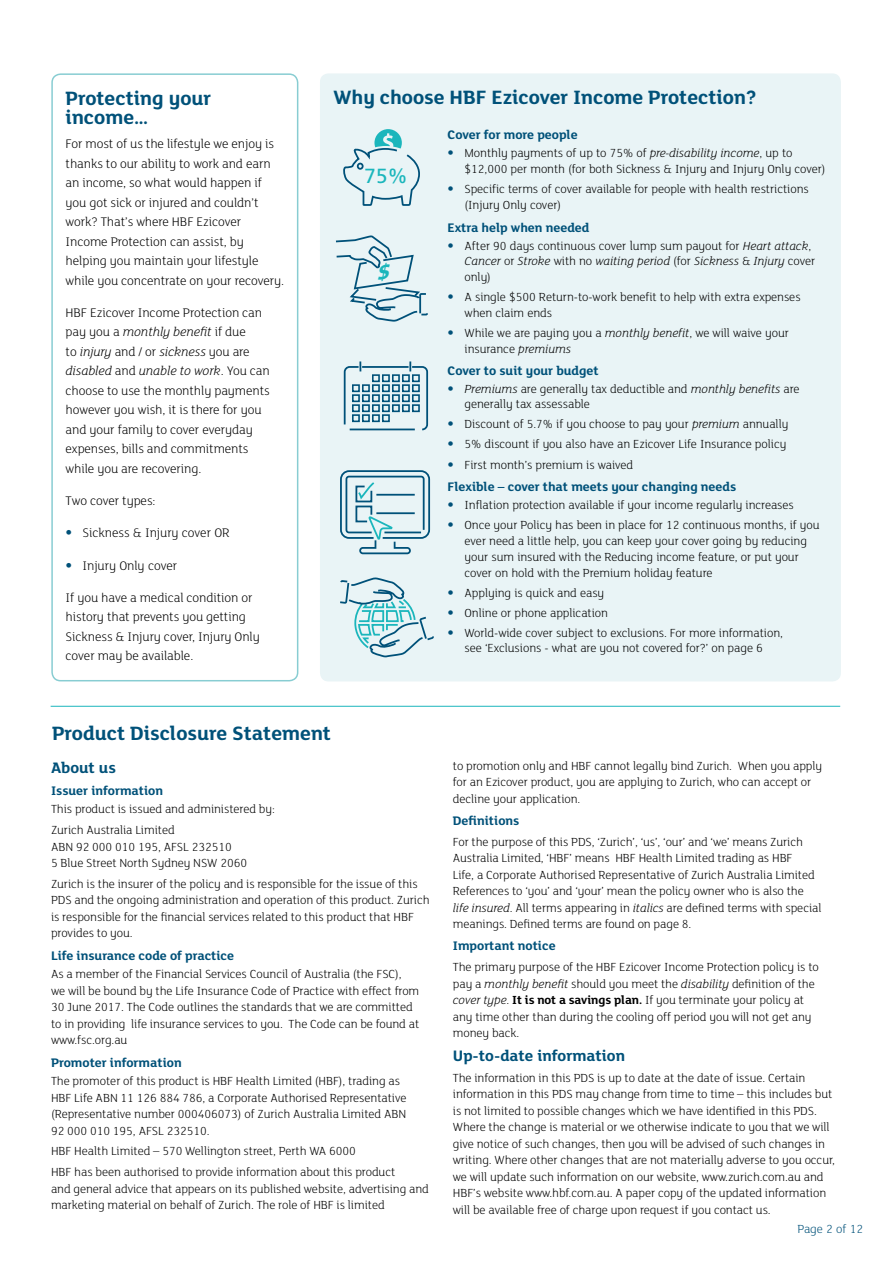
<style>
.page{position:relative;width:893px;height:1263px;background:#fff}
.page>*{position:absolute;margin:0;border:0;box-sizing:border-box;transform-origin:0 0}
.t1{font:700 21px/19.5px "FS Lola";color:#005179}
.t2{font:20.4px "Frutiger";color:#1bb6bc}
.t3{font:700 16.5px "FS Lola";color:#005179}
.t4{font:300 13.5px/19.5px "FS Lola";letter-spacing:-.005em;color:#000}
.t5{font:700 13.5px "FS Lola";color:#005179}
.t6{font:300 12.75px/16.5px "FS Lola";letter-spacing:-.005em;color:#000}
.t7{font:300 12.75px "FS Lola";color:#005179}
.s1{font-style:italic}
.s2{font-family:"Frutiger";color:#005179}
.s3{font-size:13.5px}
.s4{font-weight:700}
</style>
<div class="page">
<div style="left:320px;top:73px;width:521px;height:608px;background:#e9f4f6;border-radius:9px"></div>
<div style="left:51px;top:73px;width:247px;height:608px;border:2px solid #88cdd2;border-radius:9px"></div>
<svg style="left:343px;top:361px;width:86px;height:70px"></svg>
<svg style="left:340px;top:577px;width:94px;height:81px"></svg>
<svg style="left:340px;top:470px;width:91px;height:85px"></svg>
<hr style="left:51px;top:706px;width:789px;height:1px;background:#1bb6bc">
<svg style="left:336px;top:129px;width:92px;height:193px"></svg>
<h1 class="t1" style="left:66px;top:87px;width:147px">Protecting your income…</h1>
<p class="t4" style="left:66px;top:134px;width:220px">For most of us the lifestyle we enjoy is thanks to our ability to work and earn an income, so what would happen if you got sick or injured and couldn’t work? That’s where HBF Ezicover Income Protection can assist, by helping you maintain your lifestyle while you concentrate on your recovery.</p>
<p class="t4" style="left:66px;top:302px;width:206px">HBF Ezicover Income Protection can pay you a <span class="s1">monthly benefit</span> if due<br>to <span class="s1">injury</span> and / or <span class="s1">sickness</span> you are <span class="s1">disabled</span> and <span class="s1">unable to work</span>. You can choose to use the monthly payments however you wish, it is there for you and your family to cover everyday expenses, bills and commitments while you are recovering.</p>
<p class="t4" style="left:66px;top:490px;width:91px">Two cover types:</p>
<p class="t4" style="left:66px;top:523px;width:166px"><span class="s2">•</span> Sickness &amp; Injury cover OR</p>
<p class="t4" style="left:66px;top:555px;width:113px"><span class="s2">•</span> Injury Only cover</p>
<p class="t4" style="left:66px;top:587px;width:196px">If you have a medical condition or history that prevents you getting<br>Sickness &amp; Injury cover, Injury Only cover may be available.</p>
<h1 class="t1" style="left:334px;top:87px;width:424px">Why choose HBF Ezicover Income Protection?</h1>
<h2 class="t2" style="left:365px;top:164px;width:45px">75%</h2>
<p class="t5" style="left:448px;top:126px;width:132px">Cover for more people</p>
<p class="t6" style="left:465px;top:145px;width:363px;line-height:15.8px;text-indent:-17px"><span class="s2">•</span> Monthly payments of up to 75% of <span class="s1">pre-disability income</span>, up to $12,000 per month (for both Sickness &amp; Injury and Injury Only cover)</p>
<p class="t6" style="left:465px;top:180px;width:346px;text-indent:-17px"><span class="s2">•</span> Specific terms of cover available for people with health restrictions (Injury Only cover)</p>
<p class="t5" style="left:448px;top:218px;width:143px">Extra help when needed</p>
<p class="t6" style="left:465px;top:237px;width:352px;line-height:15.8px;text-indent:-17px"><span class="s2">•</span> After 90 days continuous cover <span class="s3">l</span>ump sum payout for <span class="s1">Heart attack</span>,<br><span class="s1">Cancer</span> or <span class="s1">Stroke</span> with no <span class="s1">waiting period</span> (for <span class="s1">Sickness</span> &amp; <span class="s1">Injury</span> cover only)</p>
<p class="t6" style="left:465px;top:289px;width:338px;line-height:15.8px;text-indent:-17px"><span class="s2">•</span> A single $500 Return-to-work benefit to help with extra expenses when claim ends</p>
<p class="t6" style="left:465px;top:324px;width:326px;line-height:15.8px;text-indent:-17px"><span class="s2">•</span> While we are paying you a <span class="s1">monthly benefit</span>, we will waive your insurance <span class="s1">premiums</span></p>
<p class="t5" style="left:448px;top:361px;width:153px">Cover to suit your budget</p>
<p class="t6" style="left:465px;top:380px;width:337px;line-height:15.8px;text-indent:-17px"><span class="s2">•</span> <span class="s1">Premiums</span> are generally tax deductible and <span class="s1">monthly benefits</span> are generally tax assessable</p>
<p class="t6" style="left:448px;top:416px;width:342px"><span class="s2">•</span> Discount of 5.7% if you choose to pay your <span class="s1">premium</span> annually</p>
<p class="t6" style="left:448px;top:436px;width:340px"><span class="s2">•</span> 5% discount if you also have an Ezicover Life Insurance policy</p>
<p class="t6" style="left:448px;top:456px;width:187px"><span class="s2">•</span> First month’s premium is waived</p>
<p class="t5" style="left:448px;top:478px;width:290px">Flexible – cover that meets your changing needs</p>
<p class="t6" style="left:448px;top:496px;width:348px"><span class="s2">•</span> Inflation protection available if your income regularly increases</p>
<p class="t6" style="left:465px;top:517px;width:357px;line-height:15.8px;text-indent:-17px"><span class="s2">•</span> Once your Policy has been in place for 12 continuous months, if you ever need a little help, you can keep your cover going by reducing your sum insured with the Reducing income feature, or put your cover on hold with the Premium holiday feature</p>
<p class="t6" style="left:448px;top:584px;width:158px"><span class="s2">•</span> Applying is quick and easy</p>
<p class="t6" style="left:448px;top:604px;width:162px"><span class="s2">•</span> Online or phone application</p>
<p class="t6" style="left:448px;top:624px;width:337px;line-height:15.8px;text-align:center"><span class="s2">•</span> World-wide cover subject to exclusions. For more information, see ‘Exclusions - what are you not covered for?’ on page 6</p>
<h1 class="t1" style="left:52px;top:722px;width:280px">Product Disclosure Statement</h1>
<p class="t3" style="left:51px;top:756px;width:66px">About us</p>
<p class="t5" style="left:51px;top:781px;width:114px">Issuer information</p>
<p class="t6" style="left:51px;top:798px;width:225px;line-height:20.7px">This product is issued and administered by:<br>Zurich Australia Limited</p>
<p class="t6" style="left:51px;top:838px;width:198px">ABN 92 000 010 195, AFSL 232510<br>5 Blue Street North Sydney NSW 2060</p>
<p class="t6" style="left:51px;top:875px;width:380px">Zurich is the insurer of the policy and is responsible for the issue of this PDS and the ongoing administration and operation of this product. Zurich is responsible for the financial services related to this product that HBF provides to you.</p>
<p class="t5" style="left:51px;top:946px;width:185px">Life insurance code of practice</p>
<p class="t6" style="left:51px;top:965px;width:370px">As a member of the Financial Services Council of Australia (the FSC),<br>we will be bound by the Life Insurance Code of Practice with effect from 30 June 2017. The Code outlines the standards that we are committed to in providing life insurance services to you. The Code can be found at www.fsc.org.au</p>
<p class="t5" style="left:51px;top:1053px;width:132px">Promoter information</p>
<p class="t6" style="left:51px;top:1072px;width:357px">The promoter of this product is HBF Health Limited (HBF), trading as HBF Life ABN 11 126 884 786, a Corporate Authorised Representative (Representative number 000406073) of Zurich Australia Limited ABN 92 000 010 195, AFSL 232510.</p>
<p class="t6" style="left:51px;top:1140px;width:346px;line-height:20.7px">HBF Health Limited – 570 Wellington street, Perth WA 6000<br>HBF has been authorised to provide information about this product</p>
<p class="t6" style="left:51px;top:1180px;width:379px">and general advice that appears on its published website, advertising and marketing material on behalf of Zurich. The role of HBF is limited</p>
<p class="t6" style="left:453px;top:757px;width:371px">to promotion only and HBF cannot legally bind Zurich. When you apply for an Ezicover product, you are applying to Zurich, who can accept or decline your application.</p>
<p class="t5" style="left:453px;top:811px;width:68px">Definitions</p>
<p class="t6" style="left:453px;top:833px;width:370px">For the purpose of this PDS, ‘Zurich’, ‘us’, ‘our’ and ‘we’ means Zurich Australia Limited, ‘HBF’ means HBF Health Limited trading as HBF<br>Life, a Corporate Authorised Representative of Zurich Australia Limited References to ‘you’ and ‘your’ mean the policy owner who is also the <span class="s1">life insured</span>. All terms appearing in <span class="s1">italics</span> are defined terms with special meanings. Defined terms are found on page 8.</p>
<p class="t5" style="left:453px;top:937px;width:104px">Important notice</p>
<p class="t6" style="left:453px;top:958px;width:367px">The primary purpose of the HBF Ezicover Income Protection policy is to pay a <span class="s1">monthly benefit</span> should you meet the <span class="s1">disability</span> definition of the <span class="s1">cover type</span>. <span class="s4">It is not a savings plan.</span> If you terminate your policy at any time other than during the cooling off period you will not get any money back.</p>
<p class="t3" style="left:453px;top:1044px;width:174px">Up-to-date information</p>
<p class="t6" style="left:453px;top:1069px;width:384px">The information in this PDS is up to date at the date of issue. Certain information in this PDS may change from time to time – this includes but is not limited to possible changes which we have identified in this PDS.<br>Where the change is material or we otherwise indicate to you that we will give notice of such changes, then you will be advised of such changes in writing. Where other changes that are not materially adverse to you occur, we will update such information on our website, www.zurich.com.au and HBF’s website www.hbf.com.au. A paper copy of the updated information will be available free of charge upon request if you contact us.</p>
<p class="t7" style="left:797px;top:1221px;width:67px">Page 2 of 12</p>
</div>
